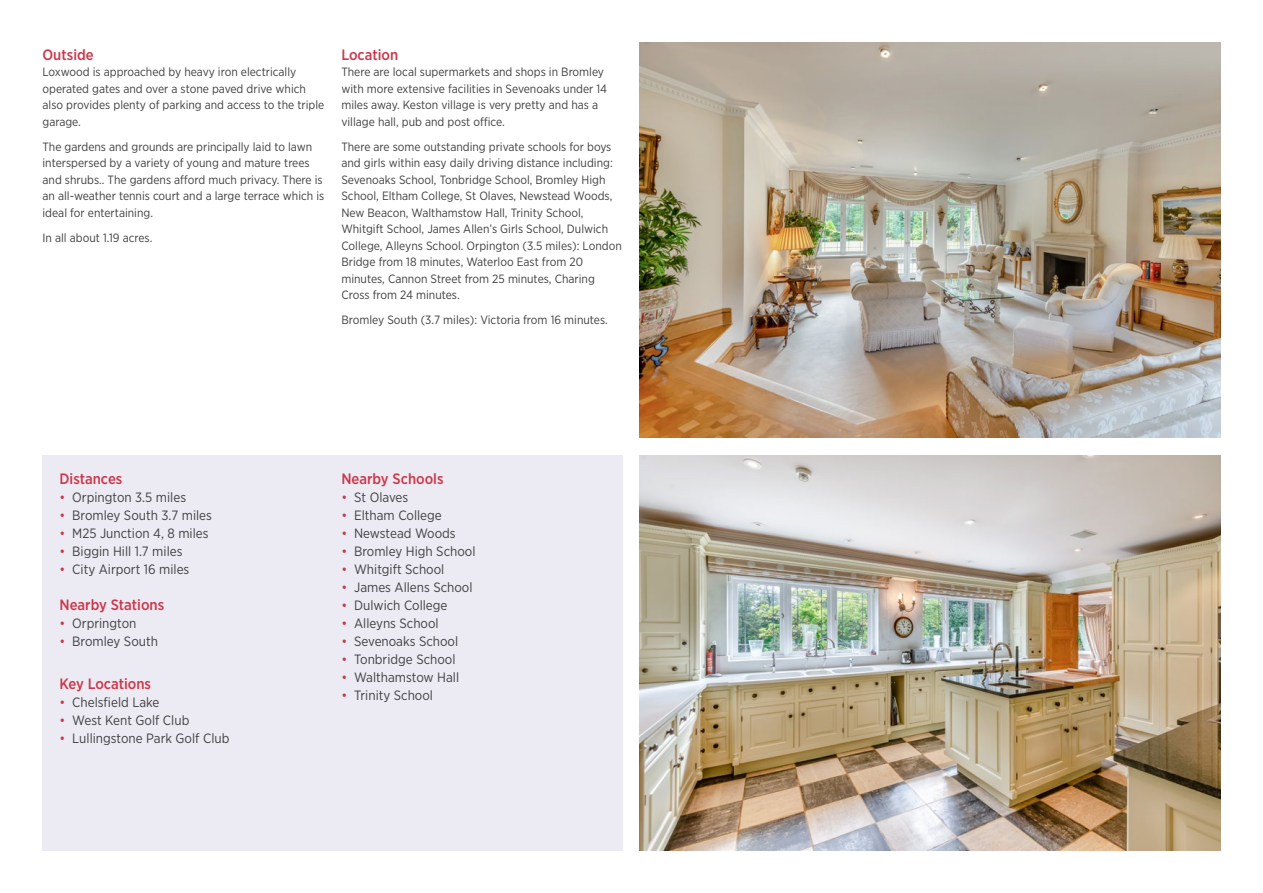
<style>
.page{position:relative;width:1263px;height:893px;background:#fff}
.page>*{position:absolute;margin:0;border:0;box-sizing:border-box;transform-origin:0 0}
.t1{font:500 15px "Gotham Narrow";color:#cd364a}
.t2{font:13.5px "Gotham Narrow";color:#414042}
.t3{font:12px/16.5px "Gotham Narrow";color:#414042}
.s1{color:#cd364a}
</style>
<div class="page">
<img style="left:640px;top:455px;width:580px;height:395px">
<img style="left:640px;top:43px;width:580px;height:395px">
<div style="left:43px;top:455px;width:580px;height:395px;background:#ecebf3"></div>
<p class="t1" style="left:43px;top:45px;width:53px">Outside</p>
<p class="t3" style="left:43px;top:64px;width:283px">Loxwood is approached by heavy iron electrically operated gates and over a stone paved drive which also provides plenty of parking and access to the triple garage.</p>
<p class="t3" style="left:43px;top:138px;width:283px">The gardens and grounds are principally laid to lawn interspersed by a variety of young and mature trees and shrubs.. The gardens afford much privacy. There is an all-weather tennis court and a large terrace which is ideal for entertaining.</p>
<p class="t3" style="left:43px;top:229px;width:111px">In all about 1.19 acres.</p>
<p class="t1" style="left:341px;top:45px;width:58px">Location</p>
<p class="t3" style="left:341px;top:64px;width:267px">There are local supermarkets and shops in Bromley with more extensive facilities in Sevenoaks under 14 miles away. Keston village is very pretty and has a village hall, pub and post office.</p>
<p class="t3" style="left:341px;top:138px;width:282px">There are some outstanding private schools for boys and girls within easy daily driving distance including:<br>Sevenoaks School, Tonbridge School, Bromley High School, Eltham College, St Olaves, Newstead Woods, New Beacon, Walthamstow Hall, Trinity School, Whitgift School, James Allen’s Girls School, Dulwich College, Alleyns School. Orpington (3.5 miles): London Bridge from 18 minutes, Waterloo East from 20 minutes, Cannon Street from 25 minutes, Charing Cross from 24 minutes.</p>
<p class="t3" style="left:341px;top:312px;width:268px">Bromley South (3.7 miles): Victoria from 16 minutes.</p>
<p class="t1" style="left:60px;top:469px;width:64px">Distances</p>
<p class="t2" style="left:60px;top:489px;width:128px"><span class="s1">•</span> Orpington 3.5 miles</p>
<p class="t2" style="left:60px;top:507px;width:154px"><span class="s1">•</span> Bromley South 3.7 miles</p>
<p class="t2" style="left:60px;top:525px;width:151px"><span class="s1">•</span> M25 Junction 4, 8 miles</p>
<p class="t2" style="left:60px;top:543px;width:124px"><span class="s1">•</span> Biggin Hill 1.7 miles</p>
<p class="t2" style="left:60px;top:561px;width:131px"><span class="s1">•</span> City Airport 16 miles</p>
<p class="t1" style="left:60px;top:595px;width:106px">Nearby Stations</p>
<p class="t2" style="left:60px;top:615px;width:78px"><span class="s1">•</span> Orprington</p>
<p class="t2" style="left:60px;top:633px;width:100px"><span class="s1">•</span> Bromley South</p>
<p class="t1" style="left:60px;top:674px;width:93px">Key Locations</p>
<p class="t2" style="left:60px;top:694px;width:101px"><span class="s1">•</span> Chelsfield Lake</p>
<p class="t2" style="left:60px;top:712px;width:131px"><span class="s1">•</span> West Kent Golf Club</p>
<p class="t2" style="left:60px;top:730px;width:171px"><span class="s1">•</span> Lullingstone Park Golf Club</p>
<p class="t1" style="left:341px;top:469px;width:104px">Nearby Schools</p>
<p class="t2" style="left:341px;top:489px;width:68px"><span class="s1">•</span> St Olaves</p>
<p class="t2" style="left:341px;top:507px;width:102px"><span class="s1">•</span> Eltham College</p>
<p class="t2" style="left:341px;top:525px;width:116px"><span class="s1">•</span> Newstead Woods</p>
<p class="t2" style="left:341px;top:543px;width:136px"><span class="s1">•</span> Bromley High School</p>
<p class="t2" style="left:341px;top:561px;width:104px"><span class="s1">•</span> Whitgift School</p>
<p class="t2" style="left:341px;top:579px;width:133px"><span class="s1">•</span> James Allens School</p>
<p class="t2" style="left:341px;top:597px;width:108px"><span class="s1">•</span> Dulwich College</p>
<p class="t2" style="left:341px;top:615px;width:99px"><span class="s1">•</span> Alleyns School</p>
<p class="t2" style="left:341px;top:633px;width:118px"><span class="s1">•</span> Sevenoaks School</p>
<p class="t2" style="left:341px;top:651px;width:116px"><span class="s1">•</span> Tonbridge School</p>
<p class="t2" style="left:341px;top:669px;width:119px"><span class="s1">•</span> Walthamstow Hall</p>
<p class="t2" style="left:341px;top:687px;width:93px"><span class="s1">•</span> Trinity School</p>
</div>
